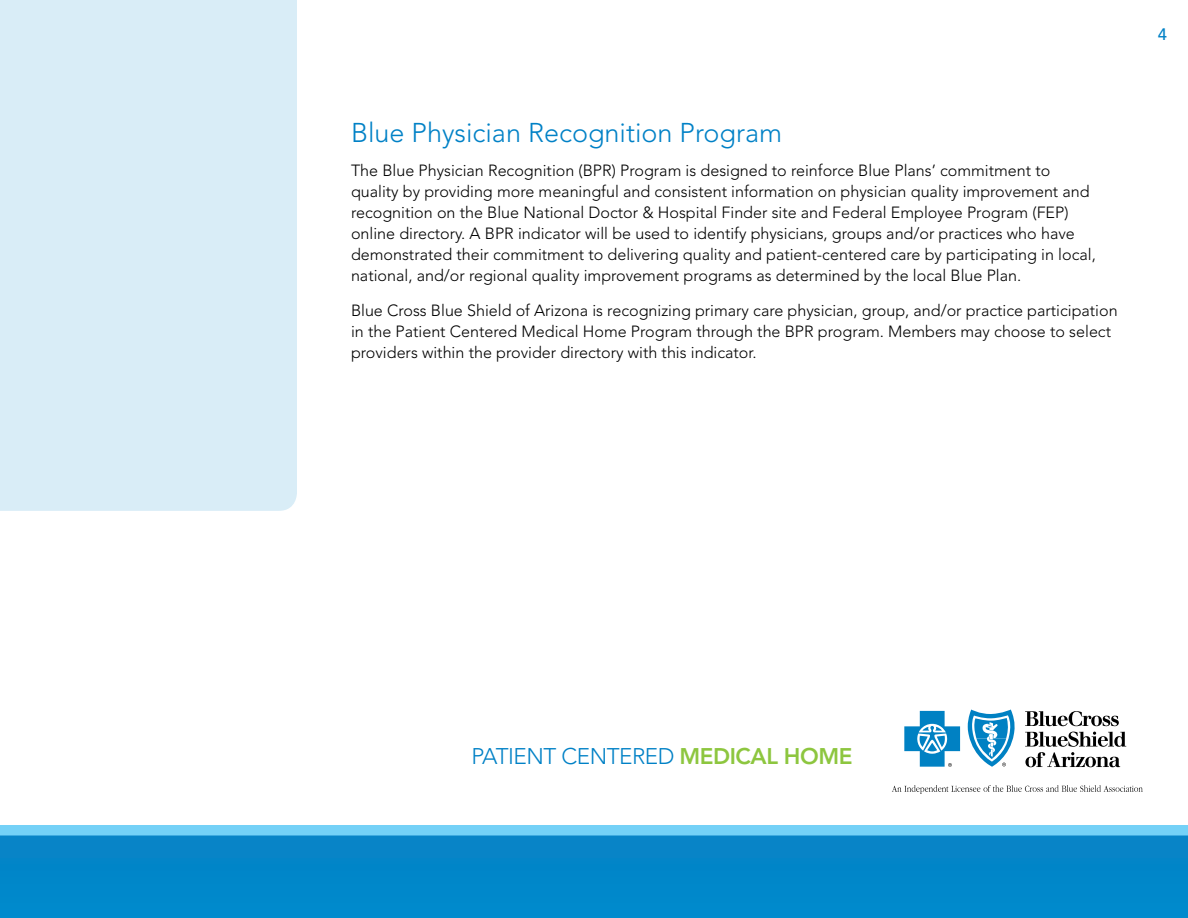
<style>
.page{position:relative;width:1188px;height:918px;background:#fff}
.page>*{position:absolute;margin:0;border:0;box-sizing:border-box;transform-origin:0 0}
.t1{font:300 27px "Avenir LT";color:#0081c6}
.t2{font:300 22.5px "Avenir LT";letter-spacing:-.02em;color:#0081c6}
.t3{font:500 16.5px "Avenir LT";color:#0081c6}
.t4{font:300 16.2px/21px "Avenir LT";color:#000}
.s1{font-weight:800;color:#8dc63f}
</style>
<div class="page">
<div style="left:0;top:0;width:297px;height:511px;background:#d9edf7"></div>
<svg style="left:1025px;top:711px;width:94px;height:15px"></svg>
<svg style="left:1025px;top:732px;width:101px;height:35px"></svg>
<svg style="left:968px;top:710px;width:47px;height:57px"></svg>
<svg style="left:904px;top:711px;width:56px;height:56px"></svg>
<svg style="left:892px;top:785px;width:251px;height:9px"></svg>
<div style="left:0;top:832px;width:1188px;height:86px;background:#0086c9"></div>
<div style="left:0;top:825px;width:1188px;height:11px;background:#74d1f7"></div>
<h1 class="t1" style="left:351px;top:116px;width:433px">Blue Physician Recognition Program</h1>
<p class="t4" style="left:351px;top:160px;width:746px">The Blue Physician Recognition (BPR) Program is designed to reinforce Blue Plans’ commitment to quality by providing more meaningful and consistent information on physician quality improvement and recognition on the Blue National Doctor &amp; Hospital Finder site and Federal Employee Program (FEP) online directory. A BPR indicator will be used to identify physicians, groups and/or practices who have demonstrated their commitment to delivering quality and patient-centered care by participating in local, national, and/or regional quality improvement programs as determined by the local Blue Plan.</p>
<p class="t4" style="left:351px;top:300px;width:768px">Blue Cross Blue Shield of Arizona is recognizing primary care physician, group, and/or practice participation in the Patient Centered Medical Home Program through the BPR program. Members may choose to select providers within the provider directory with this indicator.</p>
<p class="t3" style="left:1158px;top:24px;width:11px">4</p>
<h2 class="t2" style="left:471px;top:743px;width:382px">Patient Centered <span class="s1">MEDICAL HOM E</span></h2>
</div>
